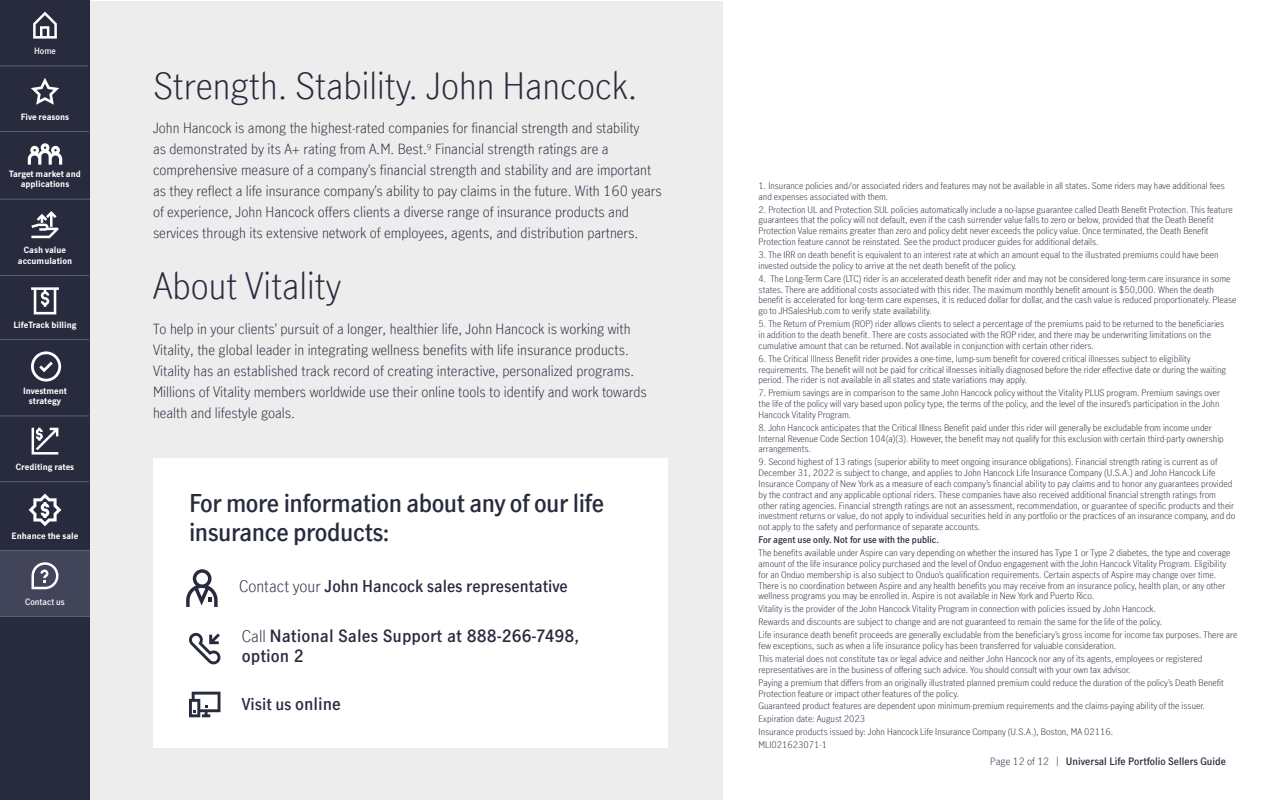
<style>
.page{position:relative;width:1280px;height:800px;background:#fff}
.page>*{position:absolute;margin:0;border:0;box-sizing:border-box;transform-origin:0 0}
.t1{font:300 36px "Manulife JH Sans Optimized";color:#282b3e}
.t2{font:600 24px/28.8px "Manulife JH Sans Optimized";letter-spacing:-.02em;color:#282b3e}
.t3{font:600 16px "Manulife JH Sans Optimized";color:#282b3e}
.t4{font:600 16px/20px "Manulife JH Sans";color:#282b3e}
.t5{font:300 14px/21px "Manulife JH Sans Optimized";color:#282b3e}
.t6{font:600 10px "Manulife JH Sans Optimized";color:#282b3e}
.t7{font:300 9px/10.8px "Manulife JH Sans Optimized";color:#282b3e}
.t8{font:600 9px "Manulife JH Sans Optimized";color:#282b3e}
.t9{font:700 8.5px/10.2px "Manulife JH Sans Optimized";color:#fff;text-align:center}
.t10{font:600 8.5px "Manulife JH Sans Optimized";color:#fff}
.s1{font-weight:300}
.s2{font-family:"Manulife JH Sans Optimized";font-weight:300}
.s3{font-family:"Manulife JH Sans"}
</style>
<div class="page">
<div style="left:0;top:0;width:90px;height:800px;background:#282b3e"></div>
<div style="left:90px;top:1px;width:632px;height:799px;background:#ededed"></div>
<div style="left:153px;top:459px;width:514px;height:289px;background:#fff"></div>
<svg style="left:189px;top:692px;width:31px;height:25px"></svg>
<svg style="left:189px;top:633px;width:32px;height:31px"></svg>
<svg style="left:186px;top:569px;width:32px;height:38px"></svg>
<div style="left:0;top:550px;width:90px;height:67px;background:#424559"></div>
<hr style="left:0;top:66px;width:88px;height:1px;background:#5e6073">
<hr style="left:0;top:131px;width:89px;height:1px;background:#5e6073">
<hr style="left:0;top:199px;width:90px;height:1px;background:#5e6073">
<hr style="left:0;top:275px;width:89px;height:1px;background:#5e6073">
<hr style="left:0;top:339px;width:89px;height:1px;background:#5e6073">
<hr style="left:0;top:416px;width:89px;height:1px;background:#5e6073">
<hr style="left:0;top:481px;width:89px;height:1px;background:#5e6073">
<hr style="left:0;top:550px;width:90px;height:1px;background:#5e6073">
<hr style="left:0;top:616px;width:90px;height:1px;background:#5e6073">
<svg style="left:31px;top:78px;width:28px;height:27px"></svg>
<svg style="left:31px;top:211px;width:28px;height:27px"></svg>
<svg style="left:28px;top:143px;width:34px;height:22px"></svg>
<svg style="left:31px;top:351px;width:30px;height:31px"></svg>
<svg style="left:32px;top:428px;width:26px;height:27px"></svg>
<svg style="left:29px;top:494px;width:32px;height:32px"></svg>
<svg style="left:31px;top:287px;width:28px;height:27px"></svg>
<svg style="left:33px;top:12px;width:24px;height:27px"></svg>
<svg style="left:31px;top:562px;width:28px;height:27px"></svg>
<p class="t10" style="left:34px;top:45px;width:23px">Home</p>
<p class="t9" style="left:21px;top:111px;width:50px">Five reasons</p>
<p class="t9" style="left:9px;top:169px;width:73px">Target market and applications</p>
<p class="t9" style="left:18px;top:245px;width:56px">Cash value accumulation</p>
<p class="t9" style="left:13px;top:319px;width:65px">LifeTrack billing</p>
<p class="t9" style="left:23px;top:385px;width:45px">Investment strategy</p>
<p class="t9" style="left:16px;top:461px;width:60px">Crediting rates</p>
<p class="t9" style="left:12px;top:530px;width:68px">Enhance the sale</p>
<p class="t10" style="left:25px;top:596px;width:41px">Contact us</p>
<h1 class="t1" style="left:153px;top:61px;width:486px">Strength. Stability. John Hancock.</h1>
<p class="t5" style="left:153px;top:117px;width:510px">John Hancock is among the highest-rated companies for financial strength and stability<br>as demonstrated by its A+ rating from A.M. Best.<sup>9</sup> Financial strength ratings are a comprehensive measure of a company’s financial strength and stability and are important as they reflect a life insurance company’s ability to pay claims in the future. With 160 years of experience, John Hancock offers clients a diverse range of insurance products and services through its extensive network of employees, agents, and distribution partners.</p>
<h1 class="t1" style="left:153px;top:262px;width:189px">About Vitality</h1>
<p class="t5" style="left:153px;top:318px;width:495px">To help in your clients’ pursuit of a longer, healthier life, John Hancock is working with Vitality, the global leader in integrating wellness benefits with life insurance products.<br>Vitality has an established track record of creating interactive, personalized programs.<br>Millions of Vitality members worldwide use their online tools to identify and work towards health and lifestyle goals.</p>
<h2 class="t2" style="left:189px;top:488px;width:417px">For more information about any of our life insurance products:</h2>
<h3 class="t3" style="left:239px;top:576px;width:330px"><span class="s1">Contact your</span> John Hancock sales representative</h3>
<h3 class="t4" style="left:242px;top:625px;width:339px"><span class="s2">Call</span> National Sales Support at 888-266-7498, option 2</h3>
<h3 class="t3" style="left:242px;top:693px;width:101px">Visit us <span class="s3">online</span></h3>
<p class="t7" style="left:759px;top:180px;width:468px">1. Insurance policies and/or associated riders and features may not be available in all states. Some riders may have additional fees and expenses associated with them.</p>
<p class="t7" style="left:759px;top:204px;width:476px">2. Protection UL and Protection SUL policies automatically include a no-lapse guarantee called Death Benefit Protection. This feature guarantees that the policy will not default, even if the cash surrender value falls to zero or below, provided that the Death Benefit Protection Value remains greater than zero and policy debt never exceeds the policy value. Once terminated, the Death Benefit Protection feature cannot be reinstated. See the product producer guides for additional details.</p>
<p class="t7" style="left:759px;top:249px;width:461px">3. The IRR on death benefit is equivalent to an interest rate at which an amount equal to the illustrated premiums could have been invested outside the policy to arrive at the net death benefit of the policy.</p>
<p class="t7" style="left:759px;top:273px;width:479px">4. The Long-Term Care (LTC) rider is an accelerated death benefit rider and may not be considered long-term care insurance in some states. There are additional costs associated with this rider. The maximum monthly benefit amount is $50,000. When the death benefit is accelerated for long-term care expenses, it is reduced dollar for dollar, and the cash value is reduced proportionately. Please go to JHSalesHub.com to verify state availability.</p>
<p class="t7" style="left:759px;top:318px;width:467px">5. The Return of Premium (ROP) rider allows clients to select a percentage of the premiums paid to be returned to the beneficiaries in addition to the death benefit. There are costs associated with the ROP rider, and there may be underwriting limitations on the cumulative amount that can be returned. Not available in conjunction with certain other riders.</p>
<p class="t7" style="left:759px;top:353px;width:469px">6. The Critical Illness Benefit rider provides a one-time, lump-sum benefit for covered critical illnesses subject to eligibility requirements. The benefit will not be paid for critical illnesses initially diagnosed before the rider effective date or during the waiting period. The rider is not available in all states and state variations may apply.</p>
<p class="t7" style="left:759px;top:387px;width:463px;text-align:justify">7. Premium savings are in comparison to the same John Hancock policy without the Vitality PLUS program. Premium savings over the life of the policy will vary based upon policy type, the terms of the policy, and the level of the insured’s participation in the John Hancock Vitality Program.</p>
<p class="t7" style="left:759px;top:422px;width:467px">8. John Hancock anticipates that the Critical Illness Benefit paid under this rider will generally be excludable from income under<br>Internal Revenue Code Section 104(a)(3). However, the benefit may not qualify for this exclusion with certain third-party ownership arrangements.</p>
<p class="t7" style="left:759px;top:456px;width:478px">9. Second highest of 13 ratings (superior ability to meet ongoing insurance obligations). Financial strength rating is current as of December 31, 2022 is subject to change, and applies to John Hancock Life Insurance Company (U.S.A.) and John Hancock Life Insurance Company of New York as a measure of each company’s financial ability to pay claims and to honor any guarantees provided by the contract and any applicable optional riders. These companies have also received additional financial strength ratings from other rating agencies. Financial strength ratings are not an assessment, recommendation, or guarantee of specific products and their investment returns or value, do not apply to individual securities held in any portfolio or the practices of an insurance company, and do not apply to the safety and performance of separate accounts.</p>
<p class="t8" style="left:759px;top:534px;width:182px">For agent use only. Not for use with the public.</p>
<p class="t7" style="left:759px;top:547px;width:473px">The benefits available under Aspire can vary depending on whether the insured has Type 1 or Type 2 diabetes, the type and coverage amount of the life insurance policy purchased and the level of Onduo engagement with the John Hancock Vitality Program. Eligibility for an Onduo membership is also subject to Onduo’s qualification requirements. Certain aspects of Aspire may change over time.<br>There is no coordination between Aspire and any health benefits you may receive from an insurance policy, health plan, or any other wellness programs you may be enrolled in. Aspire is not available in New York and Puerto Rico.</p>
<p class="t7" style="left:759px;top:602px;width:480px;line-height:13px">Vitality is the provider of the John Hancock Vitality Program in connection with policies issued by John Hancock.<br>Rewards and discounts are subject to change and are not guaranteed to remain the same for the life of the policy.<br>Life insurance death benefit proceeds are generally excludable from the beneficiary’s gross income for income tax purposes. There are</p>
<p class="t7" style="left:759px;top:639px;width:445px;line-height:13px">few exceptions, such as when a life insurance policy has been transferred for valuable consideration.<br>This material does not constitute tax or legal advice and neither John Hancock nor any of its agents, employees or registered</p>
<p class="t7" style="left:759px;top:663px;width:467px;line-height:13px">representatives are in the business of offering such advice. You should consult with your own tax advisor.<br>Paying a premium that differs from an originally illustrated planned premium could reduce the duration of the policy’s Death Benefit</p>
<p class="t7" style="left:759px;top:686px;width:448px;line-height:13px">Protection feature or impact other features of the policy.<br>Guaranteed product features are dependent upon minimum-premium requirements and the claims-paying ability of the issuer.<br>Expiration date: August 2023<br>Insurance products issued by: John Hancock Life Insurance Company (U.S.A.), Boston, MA 02116.<br>MLI021623071-1</p>
<p class="t6" style="left:990px;top:754px;width:237px"><span class="s1">Page 12 of 12 |</span> Universal Life Portfolio Sellers Guide</p>
</div>
